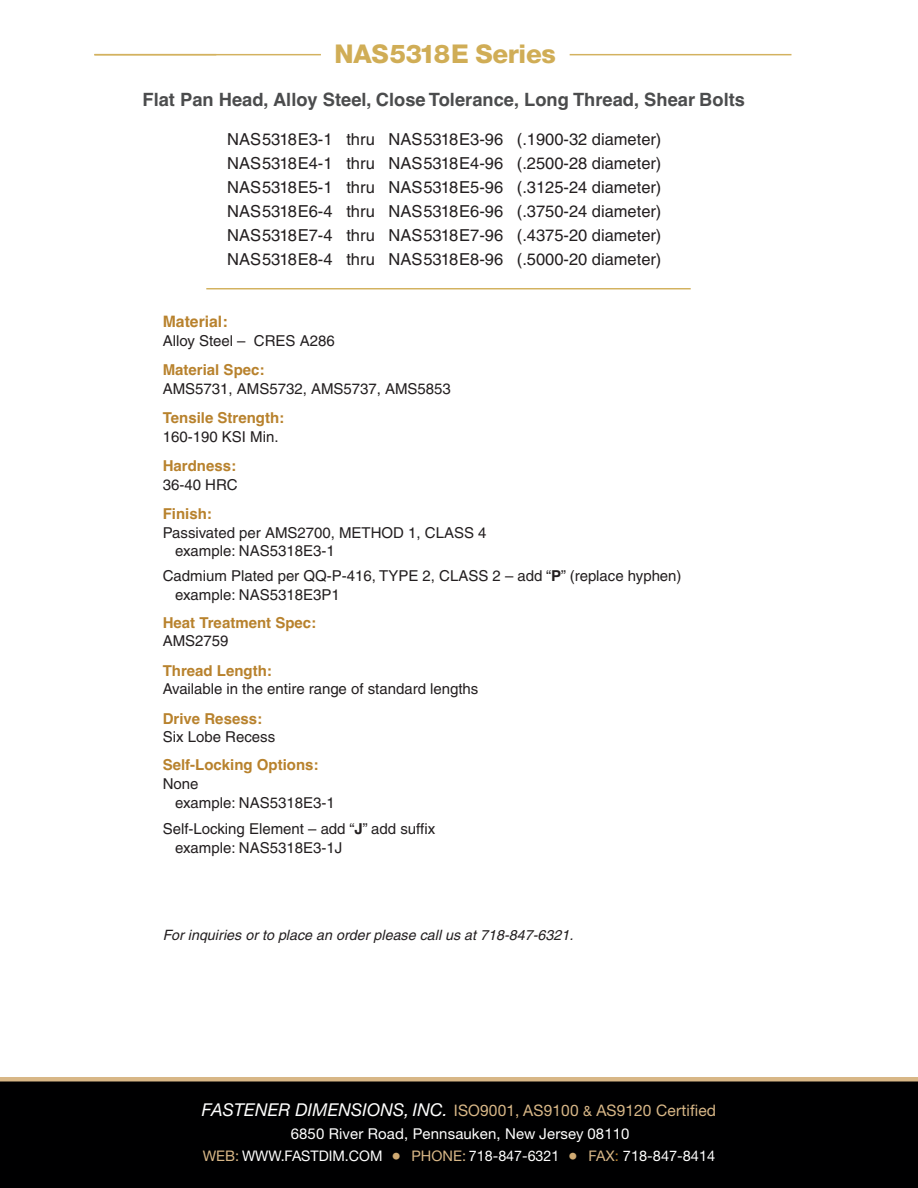
<style>
.page{position:relative;width:918px;height:1188px;background:#fff}
.page>*{position:absolute;margin:0;border:0;box-sizing:border-box;transform-origin:0 0}
.t1{font:800 25.8px "Helvetica Neue";letter-spacing:-.01em;color:#d0ad56}
.t2{font:700 18.3px "Helvetica";color:#4b4c4d}
.t3{font:16.5px/24px "Helvetica";color:#231f20;text-align:justify}
.t4{font:15.9px "Helvetica Neue";letter-spacing:.01em;color:#d8b787}
.t5{font:700 15.75px "Helvetica";color:#b8822d}
.t6{font:15px/18.8px "Helvetica";color:#231f20}
.t7{font:700 15px "Helvetica";color:#b8822d}
.t8{font:15px "Helvetica Neue";letter-spacing:.01em;color:#fff}
.t9{font:14.55px "Helvetica Neue";color:#fff}
.t10{font:italic 14.25px "Helvetica";letter-spacing:.005em;color:#231f20}
.s1{font-weight:700}
.s2{font-style:italic;font-size:17.7px;color:#fff}
.s3{font-size:14.25px}
.s4{color:#d8b787}
.s5{font-size:19.2px;color:#d0aa73}
.s6{color:#b8822d}
</style>
<div class="page">
<div style="left:0;top:1082px;width:918px;height:106px;background:#000001"></div>
<div style="left:0;top:1077px;width:918px;height:5px;background:#d8b787"></div>
<hr style="left:94px;top:54px;width:227px;height:1px;background:#d3b25f">
<hr style="left:570px;top:54px;width:221px;height:1px;background:#d3b25f">
<hr style="left:206px;top:288px;width:485px;height:1px;background:#d3b25f">
<h1 class="t1" style="left:335px;top:45px;width:223px">NAS5318E Series</h1>
<p class="t2" style="left:143px;top:89px;width:604px">Flat Pan Head, Alloy Steel, Close Tolerance, Long Thread, Shear Bolts</p>
<p class="t3" style="left:227px;top:129px;width:436px">NAS5318E3-1 thru NAS5318E3-96 (.1900-32 diameter)<br>NAS5318E4-1 thru NAS5318E4-96 (.2500-28 diameter)<br>NAS5318E5-1 thru NAS5318E5-96 (.3125-24 diameter)<br>NAS5318E6-4 thru NAS5318E6-96 (.3750-24 diameter)<br>NAS5318E7-4 thru NAS5318E7-96 (.4375-20 diameter)<br>NAS5318E8-4 thru NAS5318E8-96 (.5000-20 diameter)</p>
<p class="t5" style="left:163px;top:312px;width:66px">Material:</p>
<p class="t6" style="left:163px;top:332px;width:173px">Alloy Steel – CRES A286</p>
<p class="t7" style="left:163px;top:361px;width:103px">Material Spec:</p>
<p class="t6" style="left:163px;top:380px;width:290px">AMS5731, AMS5732, AMS5737, AMS5853</p>
<p class="t7" style="left:163px;top:409px;width:123px">Tensile Strength:</p>
<p class="t6" style="left:163px;top:428px;width:117px">160-190 KSI Min.</p>
<p class="t7" style="left:163px;top:457px;width:75px">Hardness:</p>
<p class="t6" style="left:163px;top:476px;width:76px">36-40 HRC</p>
<p class="t7" style="left:163px;top:505px;width:51px">Finish:</p>
<p class="t6" style="left:175px;top:524px;width:313px;text-indent:-12px">Passivated per AMS2700, METHOD 1, CLASS 4 example: NAS5318E3-1</p>
<p class="t6" style="left:175px;top:568px;width:508px;text-indent:-12px">Cadmium Plated per QQ-P-416, TYPE 2, CLASS 2 – add “<span class="s1">P</span>” (replace hyphen) example: NAS5318E3P1</p>
<p class="t7" style="left:163px;top:614px;width:155px">Heat Treatment Spec:</p>
<p class="t6" style="left:163px;top:633px;width:67px">AMS2759</p>
<p class="t7" style="left:163px;top:662px;width:111px">Thread Length:</p>
<p class="t6" style="left:163px;top:681px;width:317px">Available in the entire range of standard lengths</p>
<p class="t7" style="left:163px;top:710px;width:101px">Drive Resess:</p>
<p class="t6" style="left:163px;top:729px;width:114px">Six Lobe Recess</p>
<p class="t7" style="left:163px;top:756px;width:157px">Self-Locking Options:</p>
<p class="t6" style="left:175px;top:776px;width:161px;text-indent:-12px">None<br>example: NAS5318E3-1</p>
<p class="t6" style="left:175px;top:821px;width:262px;text-indent:-12px">Self-Locking Element – add “<span class="s1">J</span>” add suffix example: NAS5318E3-1J</p>
<p class="t10" style="left:163px;top:930px;width:412px">For inquiries or to place an order please call us at 718-847-6321.</p>
<p class="t4" style="left:202px;top:1105px;width:516px"><span class="s2">FASTENER DIMENSIONS, INC.</span> ISO9001, AS9100 <span class="s3">&amp;</span> AS9120 Certified</p>
<p class="t8" style="left:291px;top:1128px;width:340px">6850 River Road, Pennsauken, New Jersey 08110</p>
<p class="t9" style="left:203px;top:1150px;width:514px"><span class="s4">WEB:</span> WWW.FASTDIM.COM <span class="s5">•</span> <span class="s4">PHONE:</span> 718-847-6321 <span class="s5">•</span> <span class="s4">FAX</span><span class="s6">:</span> 718-847-8414</p>
</div>
